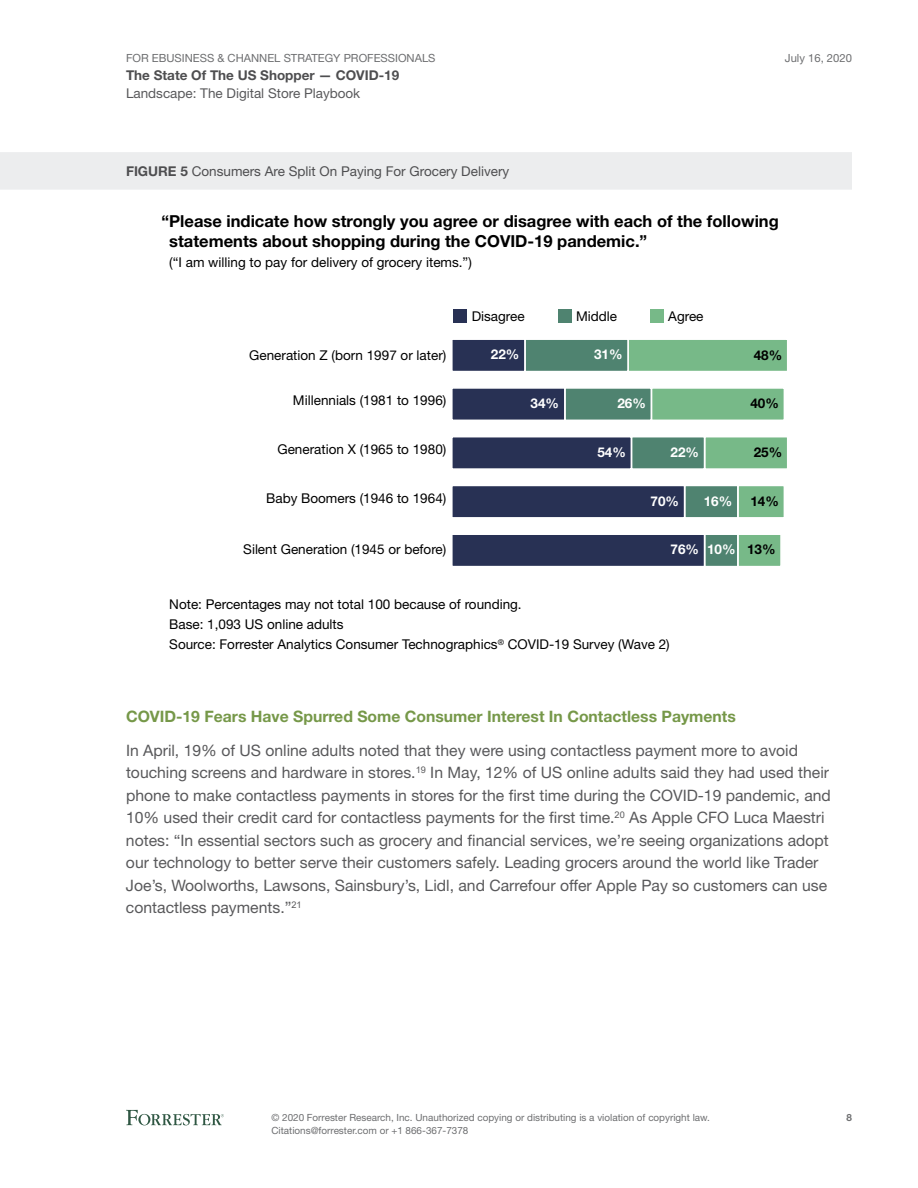
<style>
.page{position:relative;width:918px;height:1188px;background:#fff}
.page>*{position:absolute;margin:0;border:0;box-sizing:border-box;transform-origin:0 0}
.t1{font:700 16.5px/19.8px "Helvetica Neue LT Std";color:#000}
.t2{font:15.75px/22.5px "Helvetica Neue LT Std";color:#59595b}
.t3{font:700 15.75px "Helvetica Neue LT Std";color:#769849}
.t4{font:13.5px/19.8px "Helvetica Neue LT Std";color:#000}
.t5{font:13.5px "Helvetica Neue LT Std";color:#4e4e50}
.t6{font:13.5px "Helvetica Neue LT Std";color:#59595b}
.t7{font:700 13.5px "Helvetica Neue LT Std";color:#4e4e50}
.t8{font:700 13.5px "Helvetica Neue LT Std";color:#fff}
.t9{font:700 13.5px "Helvetica Neue LT Std";color:#000}
.t10{font:11.25px "Helvetica Neue LT Std";color:#6d6e70}
.t11{font:9.9px/12.8px "Helvetica Neue LT Std";color:#6d6e70}
.t12{font:700 9.9px "Helvetica Neue LT Std";color:#6d6e70}
.s1{font-weight:700}
</style>
<div class="page">
<svg style="left:126px;top:1110px;width:98px;height:15px"></svg>
<div style="left:0;top:152px;width:852px;height:38px;background:#ecedee"></div>
<div style="left:627px;top:338px;width:162px;height:34px;background:#77b988;border:2px solid #fff"></div>
<div style="left:651px;top:387px;width:134px;height:34px;background:#77b988;border:2px solid #fff"></div>
<div style="left:704px;top:436px;width:85px;height:34px;background:#77b988;border:2px solid #fff"></div>
<div style="left:737px;top:485px;width:48px;height:34px;background:#77b988;border:2px solid #fff"></div>
<div style="left:737px;top:533px;width:45px;height:34px;background:#77b988;border:2px solid #fff"></div>
<div style="left:524px;top:338px;width:105px;height:34px;background:#4f8370;border:2px solid #fff"></div>
<div style="left:564px;top:387px;width:88px;height:34px;background:#4f8370;border:2px solid #fff"></div>
<div style="left:631px;top:436px;width:74px;height:34px;background:#4f8370;border:2px solid #fff"></div>
<div style="left:684px;top:485px;width:55px;height:34px;background:#4f8370;border:2px solid #fff"></div>
<div style="left:704px;top:533px;width:35px;height:34px;background:#4f8370;border:2px solid #fff"></div>
<div style="left:451px;top:338px;width:75px;height:34px;background:#283154;border:2px solid #fff"></div>
<div style="left:451px;top:387px;width:115px;height:34px;background:#283154;border:2px solid #fff"></div>
<div style="left:451px;top:436px;width:181px;height:34px;background:#283154;border:2px solid #fff"></div>
<div style="left:451px;top:485px;width:234px;height:34px;background:#283154;border:2px solid #fff"></div>
<div style="left:451px;top:533px;width:254px;height:34px;background:#283154;border:2px solid #fff"></div>
<div style="left:453px;top:310px;width:13px;height:13px;background:#283154"></div>
<div style="left:558px;top:310px;width:13px;height:13px;background:#4f8370"></div>
<div style="left:650px;top:310px;width:13px;height:13px;background:#77b988"></div>
<p class="t10" style="left:126px;top:51px;width:311px">For EBusiness &amp; Channel Strategy Professionals</p>
<p class="t7" style="left:126px;top:67px;width:275px">The State Of The US Shopper — COVID-19</p>
<p class="t6" style="left:126px;top:85px;width:236px">Landscape: The Digital Store Playbook</p>
<p class="t10" style="left:785px;top:51px;width:69px">July 16, 2020</p>
<p class="t5" style="left:126px;top:163px;width:385px"><span class="s1">FIGURE 5</span> Consumers Are Split On Paying For Grocery Delivery</p>
<p class="t1" style="left:169px;top:211px;width:611px;text-indent:-8px">“Please indicate how strongly you agree or disagree with each of the following statements about shopping during the COVID-19 pandemic.”</p>
<p class="t4" style="left:169px;top:252px;width:304px">(“I am willing to pay for delivery of grocery items.”)</p>
<p class="t4" style="left:472px;top:306px;width:55px">Disagree</p>
<p class="t4" style="left:576px;top:306px;width:43px">Middle</p>
<p class="t4" style="left:668px;top:306px;width:37px">Agree</p>
<p class="t4" style="left:249px;top:345px;width:199px">Generation Z (born 1997 or later)</p>
<p class="t8" style="left:491px;top:346px;width:30px">22%</p>
<p class="t8" style="left:594px;top:346px;width:30px">31%</p>
<p class="t9" style="left:754px;top:346px;width:30px">48%</p>
<p class="t4" style="left:293px;top:390px;width:155px">Millennials (1981 to 1996)</p>
<p class="t8" style="left:531px;top:395px;width:30px">34%</p>
<p class="t8" style="left:617px;top:395px;width:30px">26%</p>
<p class="t9" style="left:750px;top:395px;width:30px">40%</p>
<p class="t4" style="left:277px;top:439px;width:170px">Generation X (1965 to 1980)</p>
<p class="t8" style="left:597px;top:444px;width:30px">54%</p>
<p class="t8" style="left:671px;top:444px;width:30px">22%</p>
<p class="t9" style="left:754px;top:444px;width:30px">25%</p>
<p class="t4" style="left:266px;top:488px;width:182px">Baby Boomers (1946 to 1964)</p>
<p class="t8" style="left:651px;top:492px;width:30px">70%</p>
<p class="t8" style="left:704px;top:492px;width:30px">16%</p>
<p class="t9" style="left:750px;top:492px;width:30px">14%</p>
<p class="t4" style="left:243px;top:540px;width:205px">Silent Generation (1945 or before)</p>
<p class="t8" style="left:671px;top:541px;width:30px">76%</p>
<p class="t8" style="left:707px;top:541px;width:30px">10%</p>
<p class="t9" style="left:747px;top:541px;width:30px">13%</p>
<p class="t4" style="left:169px;top:594px;width:502px">Note: Percentages may not total 100 because of rounding.<br>Base: 1,093 US online adults<br>Source: Forrester Analytics Consumer Technographics<sup>®</sup> COVID-19 Survey (Wave 2)</p>
<p class="t3" style="left:126px;top:706px;width:611px">COVID-19 Fears Have Spurred Some Consumer Interest In Contactless Payments</p>
<p class="t2" style="left:126px;top:738px;width:705px">I n April, 19% of US online adults noted that they were using contactless payment more to avoid touching screens and hardware in stores.<sup>19</sup> I n May, 12% of US online adults said they had used their phone to make contactless payments in stores for the first time during the COVID</p>
<p class="t2" style="left:126px;top:783px;width:706px;text-indent:572px">-19 pandemic, and 10% used their credit card for contactless payments for the first time.<sup>20</sup> As Apple CFO Luca Maestri notes: “I n essential sectors such as grocery and financial services, we’re seeing organizations adopt our technology to better serve their customers safely. Leading grocers around the world like Trader Joe’s, Woolworths, Lawsons, Sainsbury’s, Lidl, and Carrefour offer Apple Pay so customers can use contactless payments.”<sup>21</sup></p>
<p class="t11" style="left:272px;top:1111px;width:440px">© 2020 Forrester Research, I nc. Unauthorized copying or distributing is a violation of copyright law.<br>Citations@forrester.com or +1 866-367-7378</p>
<p class="t12" style="left:846px;top:1112px;width:7px">8</p>
</div>
